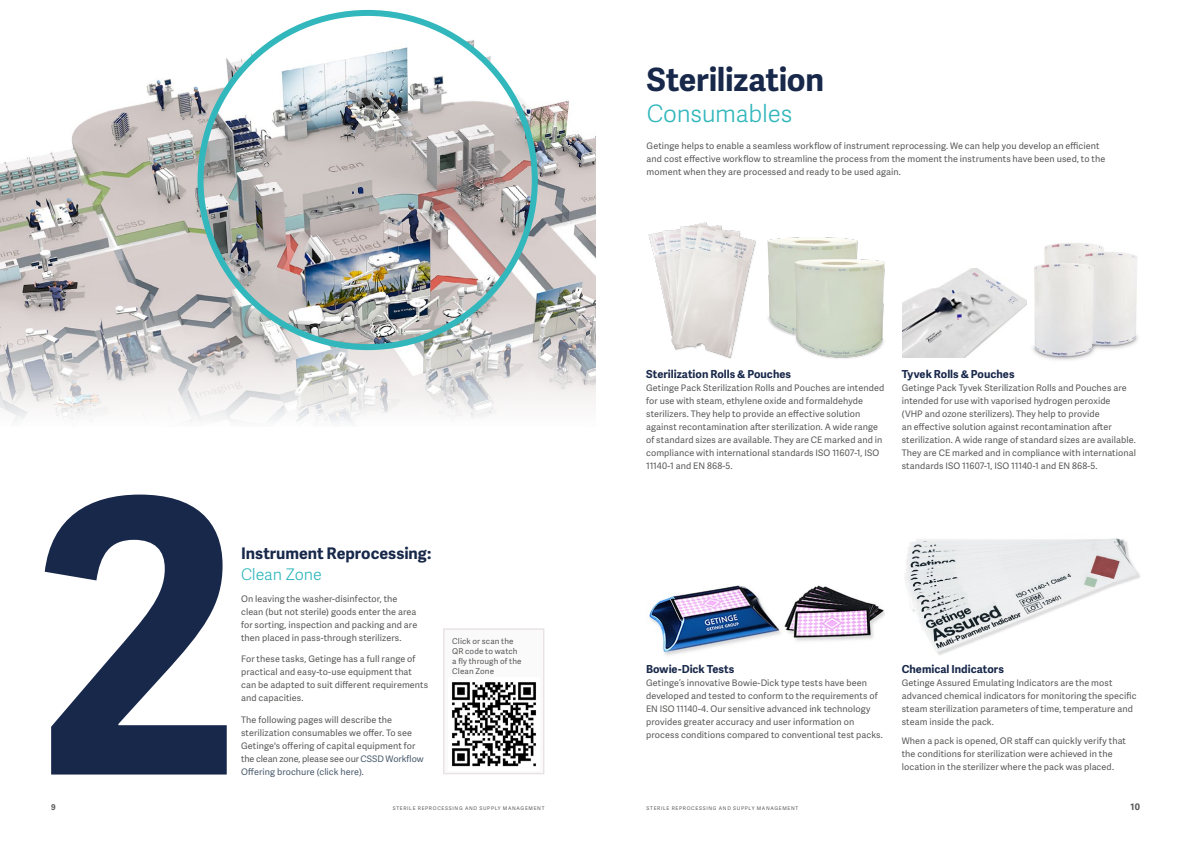
<style>
.page{position:relative;width:1191px;height:842px;background:#fff}
.page>*{position:absolute;margin:0;border:0;box-sizing:border-box;transform-origin:0 0}
.t1{font:700 379.8px "Adelle Sans";color:#18284a}
.t2{font:700 32px "Adelle Sans";letter-spacing:-.005em;color:#18284a}
.t3{font:300 24px "Adelle Sans";letter-spacing:-.01em;color:#31b7bc}
.t4{font:700 16px "Adelle Sans";color:#18284a}
.t5{font:300 16px "Adelle Sans";letter-spacing:-.01em;color:#31b7bc}
.t6{font:700 11px "Adelle Sans";letter-spacing:.005em;color:#18284a}
.t7{font:9px/13px "Adelle Sans";letter-spacing:.01em;color:#595857}
.t8{font:700 9px "Adelle Sans";color:#595857}
.t9{font:8px/10px "Adelle Sans";letter-spacing:.015em;color:#595857}
.t10{font:700 8px "Adelle Sans";color:#595857}
.t11{font:5px "Adelle Sans";letter-spacing:.135em;color:#595857}
.s1{color:#495a6b}
</style>
<div class="page">
<img style="left:0;top:9px;width:595px;height:414px">
<img style="left:200px;top:13px;width:335px;height:334px;border-radius:167px">
<div style="left:443px;top:628px;width:101px;height:146px;background:#fbfafa;border:2px solid #e9e4e3"></div>
<img style="left:452px;top:682px;width:84px;height:85px">
<img style="left:648px;top:222px;width:108px;height:136px">
<img style="left:649px;top:585px;width:235px;height:71px">
<img style="left:902px;top:269px;width:125px;height:89px">
<img style="left:904px;top:538px;width:236px;height:117px">
<img style="left:767px;top:237px;width:118px;height:122px">
<img style="left:1032px;top:243px;width:106px;height:117px">
<h2 class="t2" style="left:646px;top:56px;width:179px">Sterilization</h2>
<h3 class="t3" style="left:646px;top:97px;width:147px">Consumables</h3>
<p class="t7" style="left:646px;top:139px;width:460px">Getinge helps to enable a seamless workflow of instrument reprocessing. We can help you develop an efficient and cost effective workflow to streamline the process from the moment the instruments have been used, to the moment when they are processed and ready to be used again.</p>
<p class="t6" style="left:646px;top:366px;width:146px">Sterilization Rolls &amp; Pouches</p>
<p class="t7" style="left:646px;top:381px;width:240px">Getinge Pack Sterilization Rolls and Pouches are intended for use with steam, ethylene oxide and formaldehyde sterilizers. They help to provide an effective solution against recontamination after sterilization. A wide range of standard sizes are available. They are CE marked and in compliance with international standards ISO 11607-1, ISO 11140-1 and EN 868-5.</p>
<p class="t6" style="left:901px;top:366px;width:114px">Tyvek Rolls &amp; Pouches</p>
<p class="t7" style="left:901px;top:381px;width:236px">Getinge Pack Tyvek Sterilization Rolls and Pouches are intended for use with vaporised hydrogen peroxide<br>(VHP and ozone sterilizers). They help to provide<br>an effective solution against recontamination after sterilization. A wide range of standard sizes are available.<br>They are CE marked and in compliance with international standards ISO 11607-1, ISO 11140-1 and EN 868-5.</p>
<h1 class="t1" style="left:34px;top:361px;width:207px">2</h1>
<p class="t10" style="left:51px;top:801px;width:6px">9</p>
<p class="t11" style="left:393px;top:805px;width:153px">STERILE REPROCESSING AND SUPPLY MANAGEMENT</p>
<p class="t11" style="left:646px;top:805px;width:153px">STERILE REPROCESSING AND SUPPLY MANAGEMENT</p>
<p class="t8" style="left:1130px;top:800px;width:11px">10</p>
<h3 class="t4" style="left:241px;top:541px;width:192px">Instrument Reprocessing:</h3>
<h3 class="t5" style="left:241px;top:563px;width:82px">Clean Zone</h3>
<p class="t7" style="left:241px;top:591px;width:178px">On leaving the washer-disinfector, the clean (but not sterile) goods enter the area for sorting, inspection and packing and are then placed in pass-through sterilizers.</p>
<p class="t7" style="left:241px;top:652px;width:189px">For these tasks, Getinge has a full range of practical and easy-to-use equipment that can be adapted to suit different requirements and capacities.</p>
<p class="t7" style="left:241px;top:712px;width:184px">The following pages will describe the sterilization consumables we offer. To see Getinge's offering of capital equipment for the clean zone, please see our <span class="s1">CSSD Workflow Offering brochure (click here)</span>.</p>
<p class="t9" style="left:452px;top:636px;width:71px">Click or scan the<br>QR code to watch a fly through of the<br>Clean Zone</p>
<p class="t6" style="left:646px;top:661px;width:90px">Bowie-Dick Tests</p>
<p class="t7" style="left:646px;top:676px;width:238px">Getinge’s innovative Bowie-Dick type tests have been developed and tested to conform to the requirements of EN ISO 11140-4. Our sensitive advanced ink technology provides greater accuracy and user information on process conditions compared to conventional test packs.</p>
<p class="t6" style="left:901px;top:661px;width:104px">Chemical Indicators</p>
<p class="t7" style="left:901px;top:676px;width:236px">Getinge Assured Emulating Indicators are the most advanced chemical indicators for monitoring the specific steam sterilization parameters of time, temperature and steam inside the pack.</p>
<p class="t7" style="left:901px;top:734px;width:226px">When a pack is opened, OR staff can quickly verify that the conditions for sterilization were achieved in the location in the sterilizer where the pack was placed.</p>
</div>
